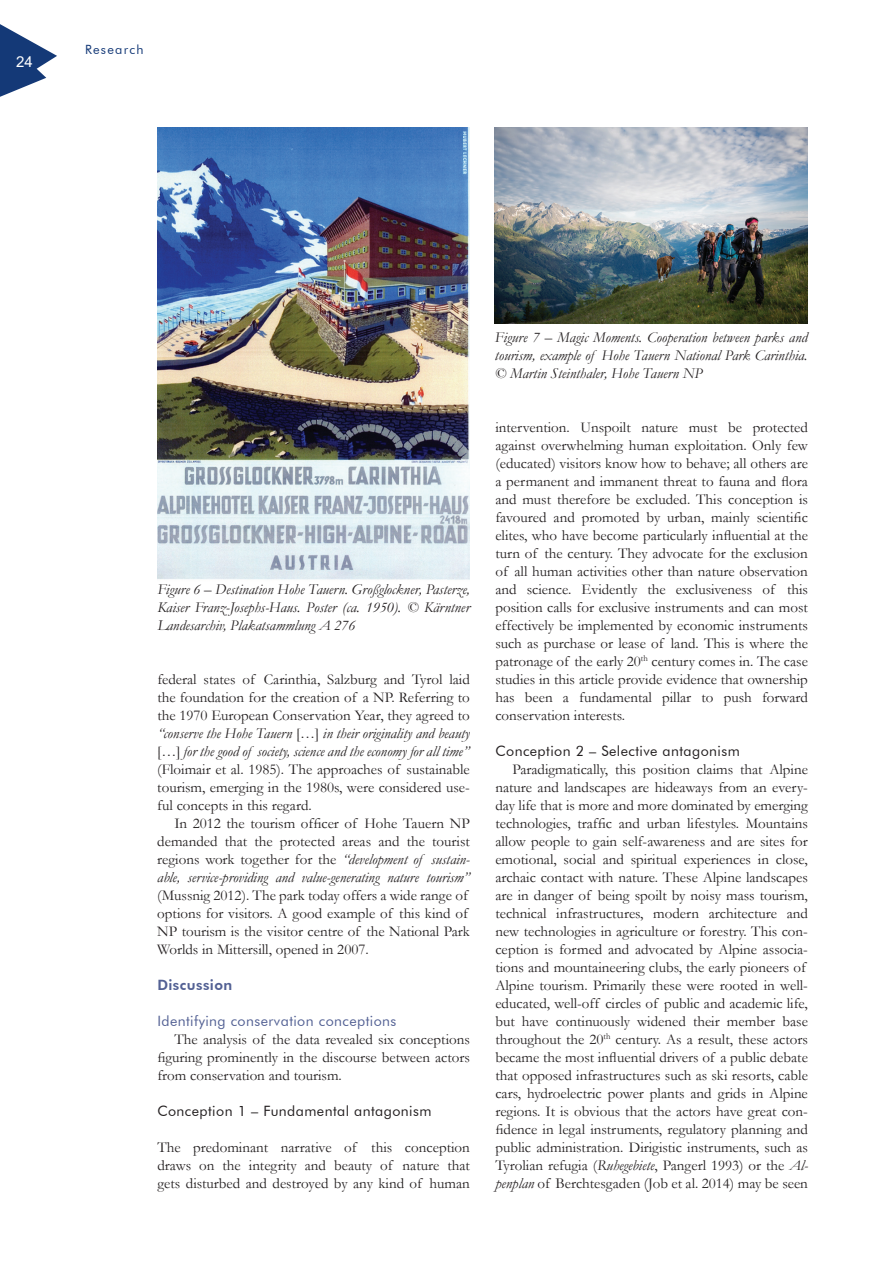
<style>
.page{position:relative;width:893px;height:1263px;background:#fff}
.page>*{position:absolute;margin:0;border:0;box-sizing:border-box;transform-origin:0 0}
.t1{font:15px/18px "Garamond";color:#231f20;text-align:justify}
.t2{font:italic 15px/18px "Garamond";color:#231f20;text-align:justify}
.t3{font:15px "Arial";color:#fff}
.t4{font:14.25px "Futura BT";letter-spacing:.03em;color:#231f20}
.t5{font:14.25px "Futura BT";letter-spacing:.03em;color:#536194}
.t6{font:800 14.25px "Futura BT";letter-spacing:.03em;color:#536194}
.t7{font:12.75px "Futura BT";letter-spacing:.1em;color:#143977}
.s1{font-style:italic}
</style>
<div class="page">
<svg style="left:0;top:24px;width:57px;height:73px"></svg>
<img style="left:157px;top:128px;width:313px;height:452px">
<img style="left:495px;top:128px;width:312px;height:196px">
<p class="t3" style="left:16px;top:51px;width:18px">24</p>
<p class="t7" style="left:85px;top:42px;width:60px">Research</p>
<p class="t2" style="left:157px;top:580px;width:314px">Figure 6 – Destination Hohe Tauern. Großglockner, Pasterze, Kaiser Franz-Josephs-Haus. Poster (ca. 1950). © Kärntner Landesarchiv, Plakatsammlung A 276</p>
<p class="t1" style="left:157px;top:670px;width:314px">federal states of Carinthia, Salzburg and Tyrol laid the foundation for the creation of a NP. Referring to the 1970 European Conservation Year, they agreed to <span class="s1">“conserve the Hohe Tauern</span> […] <span class="s1">in their originality and beauty </span>[…] <span class="s1">for the good of society, science and the economy for all time” </span>(Floimair et al. 1985). The approaches of sustainable tourism, emerging in the 1980s, were considered use&shy;ful concepts in this regard.</p>
<p class="t1" style="left:157px;top:814px;width:314px;text-indent:17px">In 2012 the tourism officer of Hohe Tauern NP demanded that the protected areas and the tourist regions work together for the <span class="s1">“development of sustain&shy;able, service-providing and value-generating nature tourism”</span></p>
<p class="t1" style="left:157px;top:886px;width:314px;text-align:left">(Mussnig 2012). The park today offers a wide range of options for visitors. A good example of this kind of NP tourism is the visitor centre of the National Park Worlds in Mittersill, opened in 2007.</p>
<p class="t6" style="left:157px;top:976px;width:77px">Discussion</p>
<p class="t5" style="left:157px;top:1012px;width:241px">Identifying conservation conceptions</p>
<p class="t1" style="left:157px;top:1030px;width:314px;text-indent:17px">The analysis of the data revealed six conceptions figuring prominently in the discourse between actors from conservation and tourism.</p>
<p class="t4" style="left:157px;top:1102px;width:276px">Conception 1 – Fundamental antagonism</p>
<p class="t1" style="left:157px;top:1138px;width:314px">The predominant narrative of this conception draws on the integrity and beauty of nature that gets disturbed and destroyed by any kind of human</p>
<p class="t2" style="left:495px;top:328px;width:314px">Figure 7 – Magic Moments. Cooperation between parks and tourism, example of Hohe Tauern National Park Carinthia. © Martin Steinthaler, Hohe Tauern NP</p>
<p class="t1" style="left:495px;top:418px;width:314px">intervention. Unspoilt nature must be protected against overwhelming human exploitation. Only few (educated) visitors know how to behave; all others are a permanent and immanent threat to fauna and flora and must therefore be excluded. This conception is favoured and promoted by urban, mainly scientific elites, who have become particularly influential at the turn of the century. They advocate for the exclusion of all human activities other than nature observation and science. Evidently the exclusiveness of this position calls for exclusive instruments and can most effectively be implemented by economic instruments such as purchase or lease of land. This is where the patronage of the early 20<sup>th</sup> century comes in. The case studies in this article provide evidence that ownership has been a fundamental pillar to push forward conservation interests.</p>
<p class="t4" style="left:495px;top:742px;width:246px">Conception 2 – Selective antagonism</p>
<p class="t1" style="left:495px;top:760px;width:314px;text-align:left;text-indent:17px">Paradigmatically, this position claims that Alpine nature and landscapes are hideaways from an every&shy;day life that is more and more dominated by emerging technologies, traffic and urban lifestyles. Mountains allow people to gain self-awareness and are sites for emotional, social and spiritual experiences in close, archaic contact with nature. These Alpine landscapes are in danger of being spoilt by noisy mass tourism, technical infrastructures, modern architecture and new technologies in agriculture or forestry. This con&shy;ception is formed and advocated by Alpine associa&shy;tions and mountaineering clubs, the early pioneers of Alpine tourism. Primarily these were rooted in well&shy;educated, well-off circles of public and academic life, but have continuously widened their member base throughout the 20<sup>th</sup> century. As a result, these actors became the most influential drivers of a public debate that opposed infrastructures such as ski resorts, cable cars, hydroelectric power plants and grids in Alpine regions. It is obvious that the actors have great con&shy;fidence in legal instruments, regulatory planning and public administration. Dirigistic instruments, such as Tyrolian refugia (<span class="s1">Ruhegebiete</span>, Pangerl 1993) or the <span class="s1">Al&shy;penplan</span> of Berchtesgaden (Job et al. 2014) may be seen</p>
</div>
